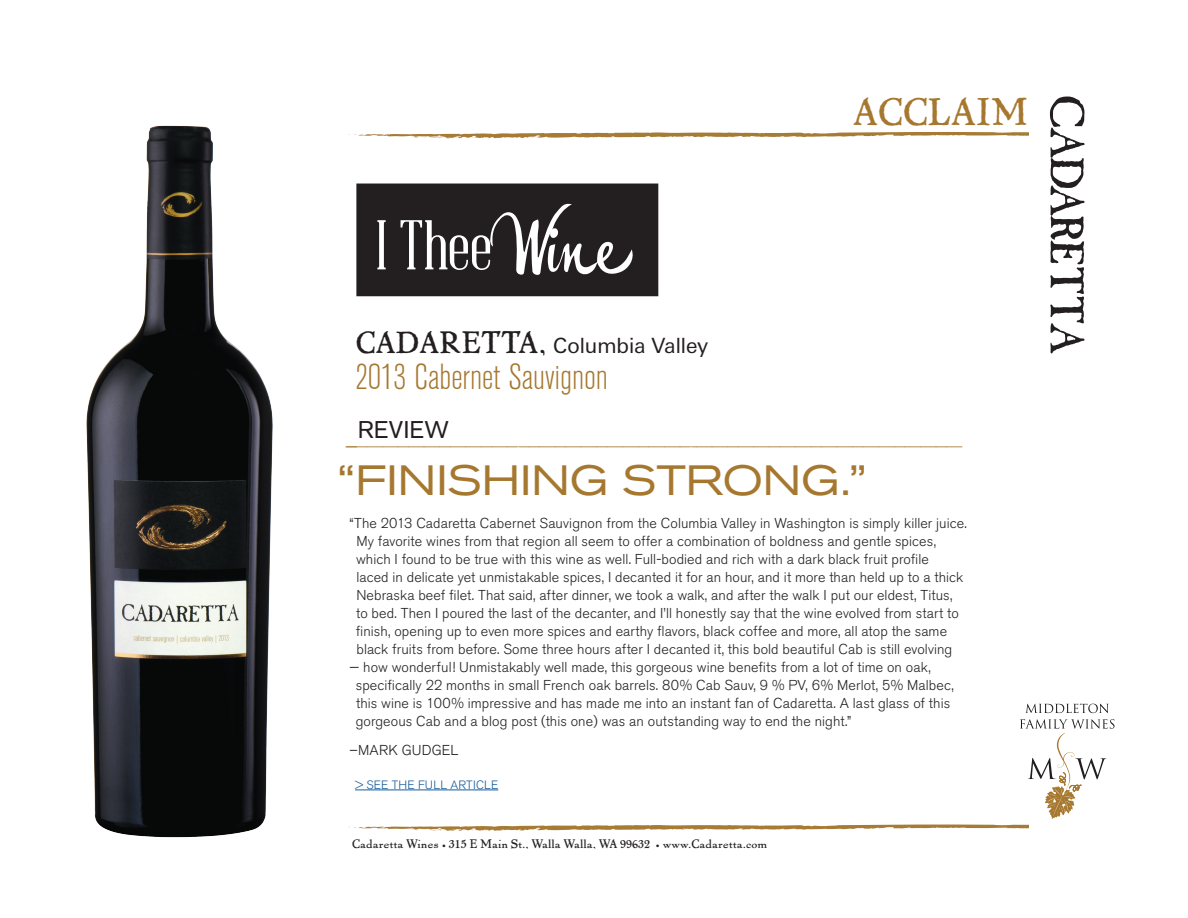
<style>
.page{position:relative;width:1188px;height:918px;background:#fff}
.page>*{position:absolute;margin:0;border:0;box-sizing:border-box;transform-origin:0 0}
.t1{font:68.85px "Abraham Lincoln";color:#fff}
.t2{font:expanded 42px "Akzidenz Grotesk BE";color:#a6782f}
.t3{font:37.5px "LTC Pabst Oldstyle";color:#a6782f}
.t4{font:300 condensed 36px "Akzidenz Grotesk BE";color:#a6782f}
.t5{font:24px "Akzidenz Grotesk BE";letter-spacing:.01em;color:#231f20}
.t6{font:21px "Linotype Univers Basic";color:#231f20}
.t7{font:300 14.25px/18px "Akzidenz Grotesk BE";letter-spacing:.005em;color:#231f20}
.t8{font:12px "LTC Pabst Oldstyle";color:#231f20}
.t9{font:300 12px "Akzidenz Grotesk BE";letter-spacing:.02em;color:#175d9e}
.t10{font:10.5px "Akzidenz Grotesk BE";color:#a6782f}
.s1{font-family:"LTC Pabst Oldstyle";font-size:30px}
</style>
<div class="page">
<svg style="left:348px;top:132px;width:680px;height:7px"></svg>
<svg style="left:1050px;top:97px;width:34px;height:256px"></svg>
<svg style="left:1025px;top:704px;width:84px;height:9px"></svg>
<svg style="left:349px;top:719px;width:765px;height:112px"></svg>
<img style="left:86px;top:125px;width:187px;height:713px">
<hr style="left:355px;top:790px;width:143px;height:1px;background:#175d9e">
<svg style="left:356px;top:184px;width:302px;height:112px;background:#322e2f"></svg>
<h1 class="t1" style="left:376px;top:210px;width:117px">I Thee</h1>
<h3 class="t6" style="left:356px;top:334px;width:354px"><span class="s1">CADARETTA,</span> Columbia Valley</h3>
<h3 class="t4" style="left:355px;top:357px;width:254px">2013 Cabernet Sauvignon</h3>
<h3 class="t3" style="left:853px;top:87px;width:177px">ACCLAIM</h3>
<h3 class="t5" style="left:358px;top:415px;width:93px">REVIEW</h3>
<h2 class="t2" style="left:337px;top:456px;width:532px">“FINISHING STRONG.”</h2>
<p class="t7" style="left:356px;top:515px;width:612px;text-indent:-6px">“The 2013 Cadaretta Cabernet Sauvignon from the Columbia Valley in Washington is simply killer juice.<br>My favorite wines from that region all seem to offer a combination of boldness and gentle spices, which I found to be true with this wine as well. Full-bodied and rich with a dark black fruit profile<br>laced in delicate yet unmistakable spices, I decanted it for an hour, and it more than held up to a thick Nebraska beef filet. That said, after dinner, we took a walk, and after the walk I put our eldest, Titus, to bed. Then I poured the last of the decanter, and I’ll honestly say that the wine evolved from start to finish, opening up to even more spices and earthy flavors, black coffee and more, all atop the same black fruits from before. Some three hours after I decanted it, this bold beautiful Cab is still evolving</p>
<p class="t7" style="left:356px;top:659px;width:600px;text-indent:-6px">— how wonderful! Unmistakably well made, this gorgeous wine benefits from a lot of time on oak, specifically 22 months in small French oak barrels. 80% Cab Sauv, 9 % PV, 6% Merlot, 5% Malbec, this wine is 100% impressive and has made me into an instant fan of Cadaretta. A last glass of this gorgeous Cab and a blog post (this one) was an outstanding way to end the night.”</p>
<p class="t7" style="left:350px;top:742px;width:110px">–MARK GUDGEL</p>
<p class="t9" style="left:355px;top:778px;width:145px">&gt; SEE THE FULL ARTICLE</p>
<p class="t10" style="left:346px;top:435px;width:618px">_________________________________ _________________________________ ____________________________________________________</p>
<p class="t8" style="left:352px;top:836px;width:417px">Cadaretta Wines • 315 E Main St., Walla Walla, WA 99632 • www.Cadaretta.com</p>
</div>
